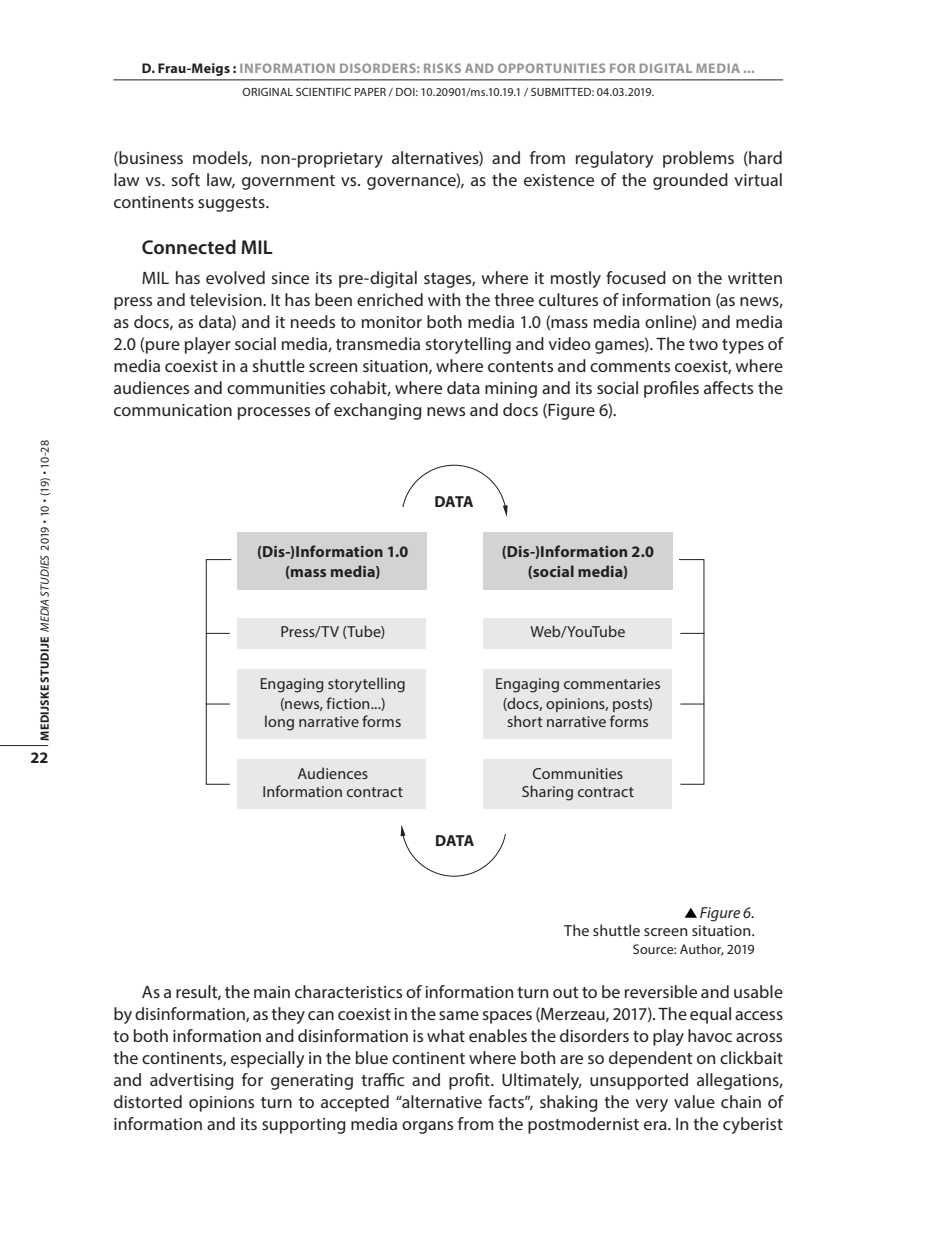
<style>
.page{position:relative;width:925px;height:1236px;background:#fff}
.page>*{position:absolute;margin:0;border:0;box-sizing:border-box;transform-origin:0 0}
.t1{font:600 20px "Myriad Pro";color:#231f20}
.t2{font:18px/22px "Myriad Pro";letter-spacing:.005em;color:#231f20;text-align:justify}
.t3{font:16px/20px "Myriad Pro";letter-spacing:.01em;color:#231f20;text-align:center}
.t4{font:700 16px/20px "Myriad Pro";letter-spacing:.015em;color:#231f20;text-align:center}
.t5{font:italic 16px "Myriad Pro";letter-spacing:.005em;color:#231f20}
.t6{font:700 14px "Myriad Pro";letter-spacing:.04em;color:#949698}
.t7{font:14px "Myriad Pro";letter-spacing:.01em;color:#231f20}
.t8{font:12px "Myriad Pro";letter-spacing:.015em;color:#231f20}
.t9{font:700 12px "Myriad Pro";letter-spacing:.025em;color:#231f20}
.s1{font-weight:400;font-style:italic}
.s2{font-weight:400}
.s3{color:#231f20}
</style>
<div class="page">
<hr style="left:113px;top:79px;width:669px;height:1px;background:#231f20">
<hr style="left:0;top:745px;width:48px;height:1px;background:#231f20">
<div style="left:483px;top:618px;width:189px;height:31px;background:#e7e8e8"></div>
<div style="left:237px;top:669px;width:189px;height:69px;background:#e7e8e8"></div>
<div style="left:483px;top:669px;width:189px;height:69px;background:#e7e8e8"></div>
<div style="left:237px;top:759px;width:189px;height:50px;background:#e7e8e8"></div>
<div style="left:483px;top:759px;width:189px;height:50px;background:#e7e8e8"></div>
<div style="left:237px;top:618px;width:189px;height:31px;background:#e7e8e8"></div>
<div style="left:237px;top:532px;width:189px;height:58px;background:#d1d3d4"></div>
<div style="left:483px;top:532px;width:189px;height:58px;background:#d1d3d4"></div>
<svg style="left:205px;top:559px;width:27px;height:226px"></svg>
<svg style="left:679px;top:559px;width:25px;height:226px"></svg>
<svg style="left:402px;top:464px;width:105px;height:53px"></svg>
<svg style="left:400px;top:824px;width:106px;height:53px"></svg>
<svg style="left:684px;top:908px;width:12px;height:10px"></svg>
<p class="t9" style="left:37px;top:741px;width:302px;rotate:-90deg">MEDIJSKE STUDIJE <span class="s1">MEDIA STUDIES</span> <span class="s2">2019</span> <sup>.</sup> <span class="s2">10</span> <sup>.</sup> <span class="s2">(19)</span> <sup>.</sup> <span class="s2">10-28</span></p>
<p class="t4" style="left:30px;top:747px;width:19px">22</p>
<p class="t6" style="left:142px;top:59px;width:290px"><span class="s3">D. Frau-Meigs :</span> Informati on Disorde rs: Risks</p>
<p class="t6" style="left:464px;top:59px;width:116px">and Opportunities</p>
<p class="t6" style="left:609px;top:59px;width:147px">for Digital Media ...</p>
<p class="t8" style="left:242px;top:84px;width:413px">ORIGINAL SCIENTIFIC PAPER / DOI: 10.20901/ms.10.19.1 / SUBMITTED: 04.03.2019.</p>
<p class="t2" style="left:113px;top:146px;width:670px">(business models, non-proprietary alternatives) and from regulatory problems (hard law vs. soft law, government vs. governance), as the existence of the grounded virtual continents suggests.</p>
<p class="t1" style="left:142px;top:234px;width:111px">Connected MIL</p>
<p class="t2" style="left:113px;top:266px;width:671px;text-indent:28px">MIL has evolved since its pre-digital stages, where it mostly focused on the written press and television. It has been enriched with the three cultures of information (as news, as docs, as data) and it needs to monitor both media 1.0 (mass media online) and media 2.0 (pure player social media, transmedia storytelling and video games). The two types of media coexist in a shuttle screen situation, where contents and comments coexist, where audiences and communities cohabit, where data mining and its social profiles affects the communication processes of exchanging news and docs (Figure 6).</p>
<p class="t4" style="left:257px;top:541px;width:153px">(Dis-)Information 1.0 (mass media)</p>
<p class="t3" style="left:280px;top:622px;width:106px">Press/TV (Tube)</p>
<p class="t3" style="left:260px;top:674px;width:147px">Engaging storytelling (news, fiction...)</p>
<p class="t3" style="left:264px;top:712px;width:138px">long narrative forms</p>
<p class="t3" style="left:262px;top:765px;width:142px;line-height:18px">Audiences<br>Information contract</p>
<p class="t4" style="left:434px;top:491px;width:41px">DATA</p>
<p class="t4" style="left:435px;top:830px;width:41px">DATA</p>
<p class="t4" style="left:501px;top:541px;width:154px">(Dis-)Information 2.0 (social media)</p>
<p class="t3" style="left:530px;top:622px;width:96px">Web/YouTube</p>
<p class="t3" style="left:495px;top:674px;width:167px">Engaging commentaries (docs, opinions, posts)</p>
<p class="t3" style="left:507px;top:712px;width:143px">short narrative forms</p>
<p class="t3" style="left:521px;top:765px;width:113px;line-height:18px">Communities<br>Sharing contract</p>
<p class="t5" style="left:699px;top:902px;width:56px">Figure 6.</p>
<p class="t3" style="left:564px;top:920px;width:192px">The shuttle screen situation.</p>
<p class="t7" style="left:632px;top:940px;width:123px">Source: Author, 2019</p>
<p class="t2" style="left:113px;top:980px;width:671px;text-indent:28px">As a result, the main characteristics of information turn out to be reversible and usable by disinformation, as they can coexist in the same spaces (Merzeau, 2017). The equal access to both information and disinformation is what enables the disorders to play havoc across the continents, especially in the blue continent where both are so dependent on clickbait and advertising for generating traffic and profit. Ultimately, unsupported allegations, distorted opinions turn to accepted “alternative facts”, shaking the very value chain of information and its supporting media organs from the postmodernist era. In the cyberist</p>
</div>
